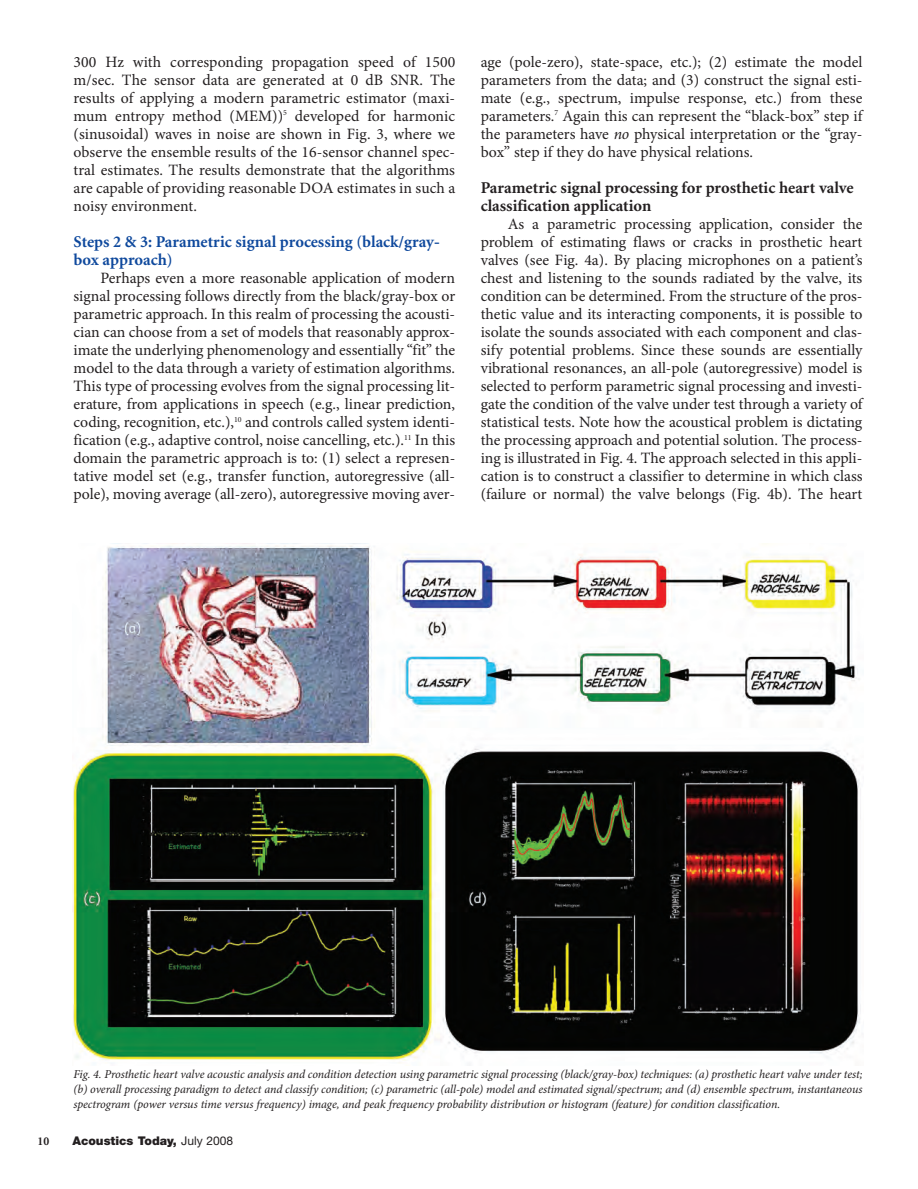
<style>
.page{position:relative;width:918px;height:1189px;background:#fff}
.page>*{position:absolute;margin:0;border:0;box-sizing:border-box;transform-origin:0 0}
.t1{font:700 16.5px/18px "Minion";color:#231f20}
.t2{font:700 16.5px/18px "Minion";color:#0f499d}
.t3{font:15.75px/18px "Minion Pro";color:#231f20;text-align:justify}
.t4{font:italic 12px/15px "Minion Pro";letter-spacing:-.01em;color:#231f20;text-align:justify}
.t5{font:900 12px "Helvetica Neue";color:#231f20}
.t6{font:700 12px "Minion";color:#231f20}
.s1{font-style:italic}
.s2{font-weight:400}
</style>
<div class="page">
<img style="left:72px;top:543px;width:789px;height:520px">
<p class="t3" style="left:74px;top:54px;width:383px">300 Hz with corresponding propagation speed of 1500 m/sec. The sensor data are generated at 0 dB SNR. The results of applying a modern parametric estimator (maxi&shy;mum entropy method (MEM))<sup>5</sup> developed for harmonic (sinusoidal) waves in noise are shown in Fig. 3, where we observe the ensemble results of the 16-sensor channel spec&shy;tral estimates. The results demonstrate that the algorithms are capable of providing reasonable DOA estimates in such a noisy environment.</p>
<p class="t2" style="left:74px;top:234px;width:368px">Steps 2 &amp; 3: Parametric signal processing (black/gray&shy;box approach)</p>
<p class="t3" style="left:74px;top:270px;width:383px;text-indent:27px">Perhaps even a more reasonable application of modern signal processing follows directly from the black/gray-box or parametric approach. In this realm of processing the acousti&shy;cian can choose from a set of models that reasonably approx&shy;imate the underlying phenomenology and essentially “fit” the model to the data through a variety of estimation algorithms.<br>This type of processing evolves from the signal processing lit&shy;erature, from applications in speech (e.g., linear prediction, coding, recognition, etc.),<sup>10</sup> and controls called system identi&shy;fication (e.g., adaptive control, noise cancelling, etc.).<sup>11</sup> In this domain the parametric approach is to: (1) select a represen&shy;tative model set (e.g., transfer function, autoregressive (all&shy;pole), moving average (all-zero), autoregressive moving aver-</p>
<p class="t3" style="left:481px;top:54px;width:383px">age (pole-zero), state-space, etc.); (2) estimate the model parameters from the data; and (3) construct the signal esti&shy;mate (e.g., spectrum, impulse response, etc.) from these parameters.<sup>7</sup> Again this can represent the “black-box” step if the parameters have <span class="s1">no</span> physical interpretation or the “gray&shy;box” step if they do have physical relations.</p>
<p class="t1" style="left:481px;top:180px;width:374px">Parametric signal processing for prosthetic heart valve classification application</p>
<p class="t3" style="left:481px;top:216px;width:383px;text-indent:27px">As a parametric processing application, consider the problem of estimating flaws or cracks in prosthetic heart valves (see Fig. 4a). By placing microphones on a patient’s chest and listening to the sounds radiated by the valve, its condition can be determined. From the structure of the pros&shy;thetic value and its interacting components, it is possible to isolate the sounds associated with each component and clas&shy;sify potential problems. Since these sounds are essentially vibrational resonances, an all-pole (autoregressive) model is selected to perform parametric signal processing and investi&shy;gate the condition of the valve under test through a variety of statistical tests. Note how the acoustical problem is dictating the processing approach and potential solution. The process&shy;ing is illustrated in Fig. 4. The approach selected in this appli&shy;cation is to construct a classifier to determine in which class (failure or normal) the valve belongs (Fig. 4b). The heart</p>
<p class="t4" style="left:74px;top:1067px;width:791px">Fig. 4. Prosthetic heart valve acoustic analysis and condition detection using parametric signal processing (black/gray-box) techniques: (a) prosthetic heart valve under test; (b) overall processing paradigm to detect and classify condition; (c) parametric (all-pole) model and estimated signal/spectrum; and (d) ensemble spectrum, instantaneous spectrogram (power versus time versus frequency) image, and peak frequency probability distribution or histogram (feature) for condition classification.</p>
<p class="t6" style="left:38px;top:1136px;width:13px">10</p>
<p class="t5" style="left:72px;top:1136px;width:162px">Acoustics Today, <span class="s2">July 2008</span></p>
</div>
